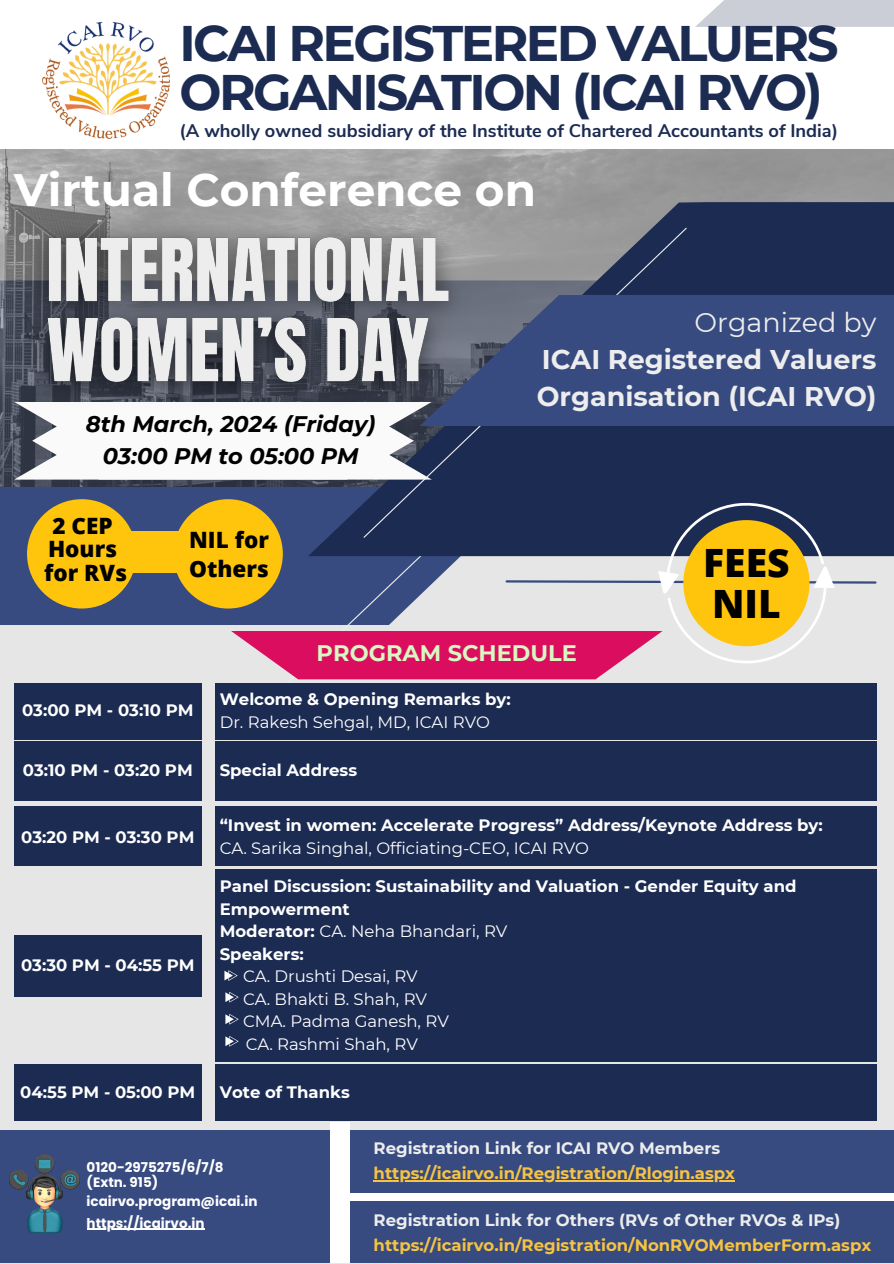
<style>
.page{position:relative;width:894px;height:1264px;background:#fff}
.page>*{position:absolute;margin:0;border:0;box-sizing:border-box;transform-origin:0 0}
.t1{font:700 49.8px/48.3px "Montserrat";letter-spacing:-.05em;color:#1c2b52}
.t2{font:700 45.3px "Montserrat";color:#fff}
.t3{font:800 39px/41.7px "Open Sans";color:#000}
.t4{font:700 27px/37.2px "Montserrat";color:#ededed;text-align:justify}
.t5{font:italic 700 22.5px "Montserrat";color:#000}
.t6{font:800 22.5px/23.7px "Open Sans";color:#000}
.t7{font:700 22.5px "Montserrat";color:#d7f8c2}
.t8{font:700 18.3px "Nunito Sans";color:#1c2b52}
.t9{font:700 16.5px/22.5px "Montserrat";color:#fff}
.t10{font:16.5px "Montserrat";color:#fff}
.t11{font:700 16.5px "Montserrat";color:#f6c342}
.t12{font:700 16.5px "Montserrat";color:#ededed}
.t13{font:700 13.5px "Poppins";color:#fff}
.s1{font-weight:400}
.s2{font-weight:700}
</style>
<div class="page">
<div style="left:0;top:537px;width:893px;height:726px;background:#e6e6e6"></div>
<div style="left:0;top:280px;width:747px;height:345px;background:#374b80"></div>
<img style="left:0;top:150px;width:893px;height:336px">
<svg style="left:224px;top:608px;width:224px;height:132px"></svg>
<svg style="left:308px;top:202px;width:585px;height:354px;fill:#1c2b52"></svg>
<svg style="left:695px;top:0;width:198px;height:27px;fill:#cbced7"></svg>
<svg style="left:362px;top:227px;width:325px;height:272px"></svg>
<div style="left:419px;top:295px;width:474px;height:131px;background:#374b80"></div>
<div style="left:14px;top:682px;width:187px;height:57px;background:#1c2b52"></div>
<div style="left:215px;top:682px;width:661px;height:57px;background:#1c2b52"></div>
<div style="left:14px;top:741px;width:187px;height:60px;background:#1c2b52"></div>
<div style="left:215px;top:741px;width:661px;height:60px;background:#1c2b52"></div>
<div style="left:14px;top:806px;width:187px;height:60px;background:#1c2b52"></div>
<div style="left:215px;top:806px;width:661px;height:60px;background:#1c2b52"></div>
<div style="left:14px;top:935px;width:187px;height:61px;background:#1c2b52"></div>
<div style="left:215px;top:869px;width:661px;height:192px;background:#1c2b52"></div>
<div style="left:14px;top:1063px;width:187px;height:57px;background:#1c2b52"></div>
<div style="left:215px;top:1063px;width:661px;height:57px;background:#1c2b52"></div>
<svg style="left:14px;top:402px;width:418px;height:77px"></svg>
<svg style="left:231px;top:499px;width:646px;height:180px"></svg>
<div style="left:106px;top:531px;width:106px;height:41px;background:#ffc40c"></div>
<div style="left:27px;top:499px;width:109px;height:109px;background:#ffc40c;border-radius:50%"></div>
<div style="left:173px;top:499px;width:110px;height:109px;background:#ffc40c;border-radius:50%"></div>
<div style="left:0;top:1130px;width:893px;height:132px;background:#374b80"></div>
<img style="left:10px;top:1154px;width:70px;height:78px">
<div style="left:332px;top:1193px;width:561px;height:8px;background:#fff"></div>
<div style="left:330px;top:1122px;width:20px;height:140px;background:#fff"></div>
<svg style="left:224px;top:970px;width:14px;height:11px"></svg>
<img style="left:15px;top:208px;width:466px;height:209px">
<hr style="left:87px;top:1228px;width:117px;height:1px;background:#fff">
<hr style="left:373px;top:1179px;width:361px;height:2px;background:#f6c342">
<svg style="left:225px;top:992px;width:14px;height:10px"></svg>
<svg style="left:225px;top:1014px;width:14px;height:10px"></svg>
<img style="left:42px;top:23px;width:128px;height:116px">
<svg style="left:225px;top:1036px;width:14px;height:10px"></svg>
<p class="t1" style="left:179px;top:19px;width:660px">ICAI REGISTERED VALUERS<br>ORGANISATION (ICAI RVO)</p>
<p class="t8" style="left:179px;top:119px;width:660px">(A wholly owned subsidiary of the Institute of Chartered Accountants of India)</p>
<p class="t2" style="left:14px;top:162px;width:523px">Virtual Conference on</p>
<p class="t5" style="left:86px;top:410px;width:291px">8th March, 2024 (Friday)</p>
<p class="t5" style="left:103px;top:442px;width:257px">03:00 PM to 05:00 PM</p>
<p class="t6" style="left:48px;top:513px;width:71px">2 CEP<br>Hours</p>
<p class="t6" style="left:44px;top:560px;width:84px">for RVs</p>
<p class="t6" style="left:189px;top:525px;width:81px;line-height:29.2px">NIL for<br>Others</p>
<p class="t4" style="left:536px;top:303px;width:341px;text-indent:158px"><span class="s1">Organized by </span>ICAI Registered Valuers Organisation (ICAI RVO)</p>
<p class="t3" style="left:703px;top:540px;width:88px">FEES<br>NIL</p>
<p class="t9" style="left:22px;top:699px;width:173px">03:00 PM - 03:10 PM</p>
<h2 class="t7" style="left:316px;top:639px;width:262px">PROGRAM SCHEDULE</h2>
<p class="t9" style="left:220px;top:688px;width:292px">Welcome &amp; Opening Remarks by:</p>
<h3 class="t10" style="left:220px;top:711px;width:272px">Dr. Rakesh Sehgal, MD, ICAI RVO</h3>
<p class="t9" style="left:23px;top:759px;width:171px">03:10 PM - 03:20 PM</p>
<p class="t9" style="left:220px;top:759px;width:139px">Special Address</p>
<h5 class="t9" style="left:21px;top:825px;width:175px">03:20 PM - 03:30 PM</h5>
<p class="t9" style="left:21px;top:953px;width:175px">03:30 PM - 04:55 PM</p>
<p class="t9" style="left:220px;top:814px;width:604px">“Invest in women: Accelerate Progress” Address/Keynote Address by:</p>
<p class="t10" style="left:220px;top:837px;width:371px">CA. Sarika Singhal, Officiating-CEO, ICAI RVO</p>
<p class="t9" style="left:220px;top:875px;width:578px">Panel Discussion: Sustainability and Valuation - Gender Equity and<br>Empowerment</p>
<h4 class="t10" style="left:220px;top:921px;width:289px"><span class="s2">Moderator:</span> CA. Neha Bhandari, RV</h4>
<h6 class="t9" style="left:220px;top:942px;width:85px">Speakers:</h6>
<p class="t10" style="left:243px;top:966px;width:176px">CA. Drushti Desai, RV</p>
<p class="t10" style="left:243px;top:988px;width:185px">CA. Bhakti B. Shah, RV</p>
<p class="t10" style="left:243px;top:1011px;width:207px">CMA. Padma Ganesh, RV</p>
<p class="t10" style="left:245px;top:1033px;width:174px">CA. Rashmi Shah, RV</p>
<p class="t9" style="left:20px;top:1080px;width:176px">04:55 PM - 05:00 PM</p>
<p class="t9" style="left:220px;top:1080px;width:131px">Vote of Thanks</p>
<p class="t12" style="left:373px;top:1138px;width:348px">Registration Link for ICAI RVO Members</p>
<p class="t11" style="left:373px;top:1162px;width:363px">https://icairvo.in/Registration/Rlogin.aspx</p>
<p class="t13" style="left:87px;top:1157px;width:138px">0120-2975275/6/7/8</p>
<p class="t13" style="left:87px;top:1173px;width:73px">(Extn. 915)</p>
<p class="t13" style="left:87px;top:1213px;width:119px">https://icairvo.in</p>
<p class="t12" style="left:373px;top:1210px;width:468px">Registration Link for Others (RVs of Other RVOs &amp; IPs)</p>
<p class="t11" style="left:373px;top:1234px;width:499px">https://icairvo.in/Registration/NonRVOMemberForm.aspx</p>
<p class="t13" style="left:87px;top:1192px;width:172px">icairvo.program@icai.in</p>
</div>
